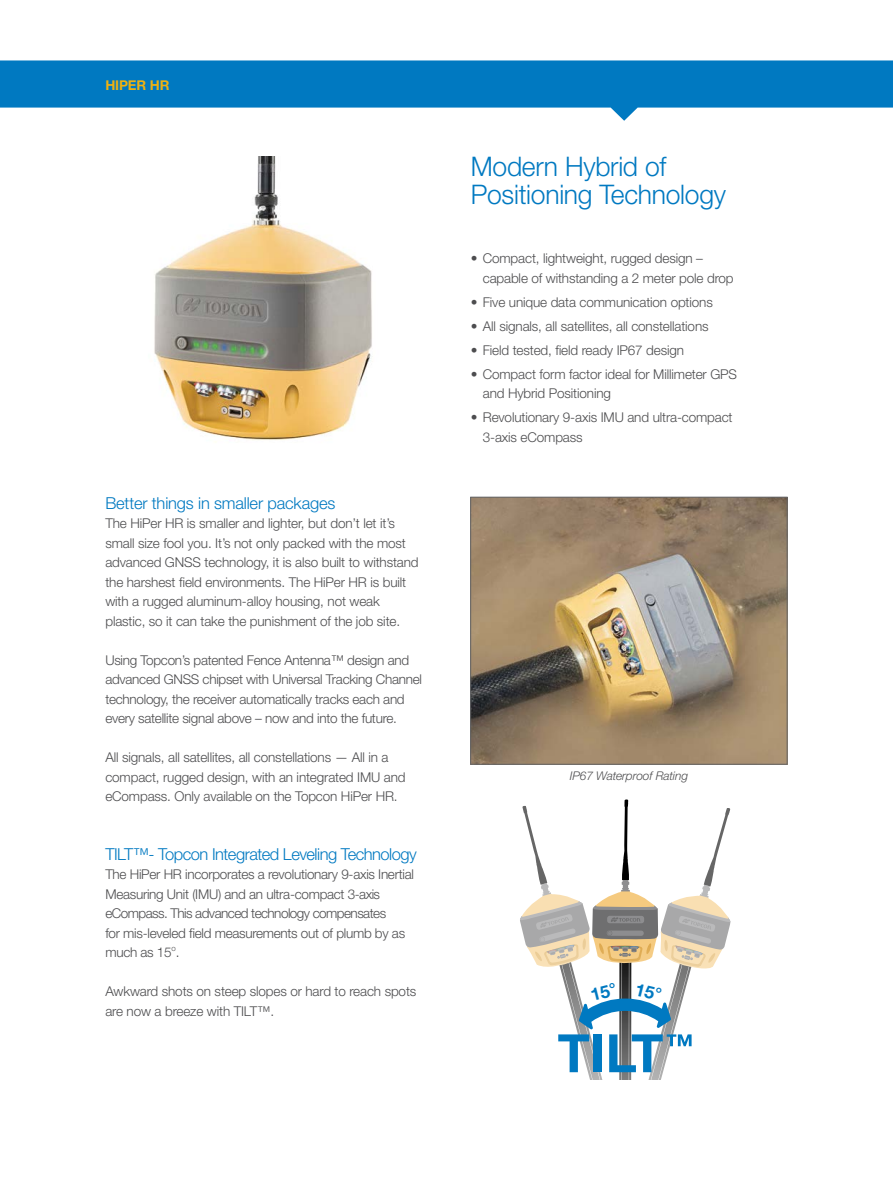
<style>
.page{position:relative;width:893px;height:1188px;background:#fff}
.page>*{position:absolute;margin:0;border:0;box-sizing:border-box;transform-origin:0 0}
.t1{font:300 27px/28.5px "Helvetica Neue LT Std";letter-spacing:-.01em;color:#0079c1}
.t2{font:300 16.5px "Helvetica Neue LT Std";letter-spacing:-.03em;color:#0079c1}
.t3{font:300 16.5px "Helvetica Neue LT Std";letter-spacing:-.01em;color:#0079c1}
.t4{font:300 13.5px/19.5px "Helvetica Neue LT Std";letter-spacing:-.01em;color:#4d4d4f}
.t5{font:700 13.5px "Helvetica Neue LT Std";letter-spacing:-.01em;color:#eeb111}
.t6{font:italic 300 12px "Helvetica Neue LT Std";letter-spacing:-.01em;color:#4d4d4f}
</style>
<div class="page">
<svg style="left:0;top:60px;width:893px;height:61px;fill:#0079c1"></svg>
<img style="left:154px;top:157px;width:218px;height:285px">
<img style="left:472px;top:499px;width:313px;height:264px">
<div style="left:470px;top:497px;width:317px;height:268px;border:1px solid #636466"></div>
<svg style="left:520px;top:800px;width:211px;height:280px"></svg>
<p class="t5" style="left:105px;top:77px;width:66px">HIPER HR</p>
<p class="t3" style="left:105px;top:493px;width:232px">Better things in smaller packages</p>
<p class="t4" style="left:105px;top:513px;width:315px">The HiPer HR is smaller and lighter, but don’t let it’s small size fool you. It’s not only packed with the most advanced GNSS technology, it is also built to withstand the harshest field environments. The HiPer HR is built with a rugged aluminum-alloy housing, not weak plastic, so it can take the punishment of the job site.</p>
<p class="t4" style="left:105px;top:650px;width:318px">Using Topcon’s patented Fence Antenna™ design and advanced GNSS chipset with Universal Tracking Channel technology, the receiver automatically tracks each and every satellite signal above – now and into the future.</p>
<p class="t4" style="left:105px;top:747px;width:302px">All signals, all satellites, all constellations — All in a compact, rugged design, with an integrated IMU and eCompass. Only available on the Topcon HiPer HR.</p>
<p class="t2" style="left:105px;top:844px;width:313px">TILT™- Topcon Integrated Leveling Technology</p>
<p class="t4" style="left:105px;top:864px;width:310px">The HiPer HR incorporates a revolutionary 9-axis Inertial Measuring Unit (IMU) and an ultra-compact 3-axis eCompass. This advanced technology compensates<br>for mis-leveled field measurements out of plumb by as much as 15<sup>o</sup>.</p>
<p class="t4" style="left:105px;top:981px;width:312px">Awkward shots on steep slopes or hard to reach spots are now a breeze with TILT™.</p>
<h1 class="t1" style="left:471px;top:151px;width:257px">Modern Hybrid of<br>Positioning Technology</h1>
<p class="t4" style="left:483px;top:249px;width:252px;text-indent:-12px">• Compact, lightweight, rugged design – capable of withstanding a 2 meter pole drop</p>
<p class="t4" style="left:471px;top:292px;width:244px">• Five unique data communication options</p>
<p class="t4" style="left:471px;top:316px;width:239px">• All signals, all satellites, all constellations</p>
<p class="t4" style="left:471px;top:340px;width:215px">• Field tested, field ready IP67 design</p>
<p class="t4" style="left:483px;top:364px;width:256px;text-indent:-12px">• Compact form factor ideal for Millimeter GPS and Hybrid Positioning</p>
<p class="t4" style="left:483px;top:408px;width:251px;text-indent:-12px">• Revolutionary 9-axis IMU and ultra-compact<br>3-axis eCompass</p>
<p class="t6" style="left:570px;top:769px;width:120px">IP67 Waterproof Rating</p>
</div>
